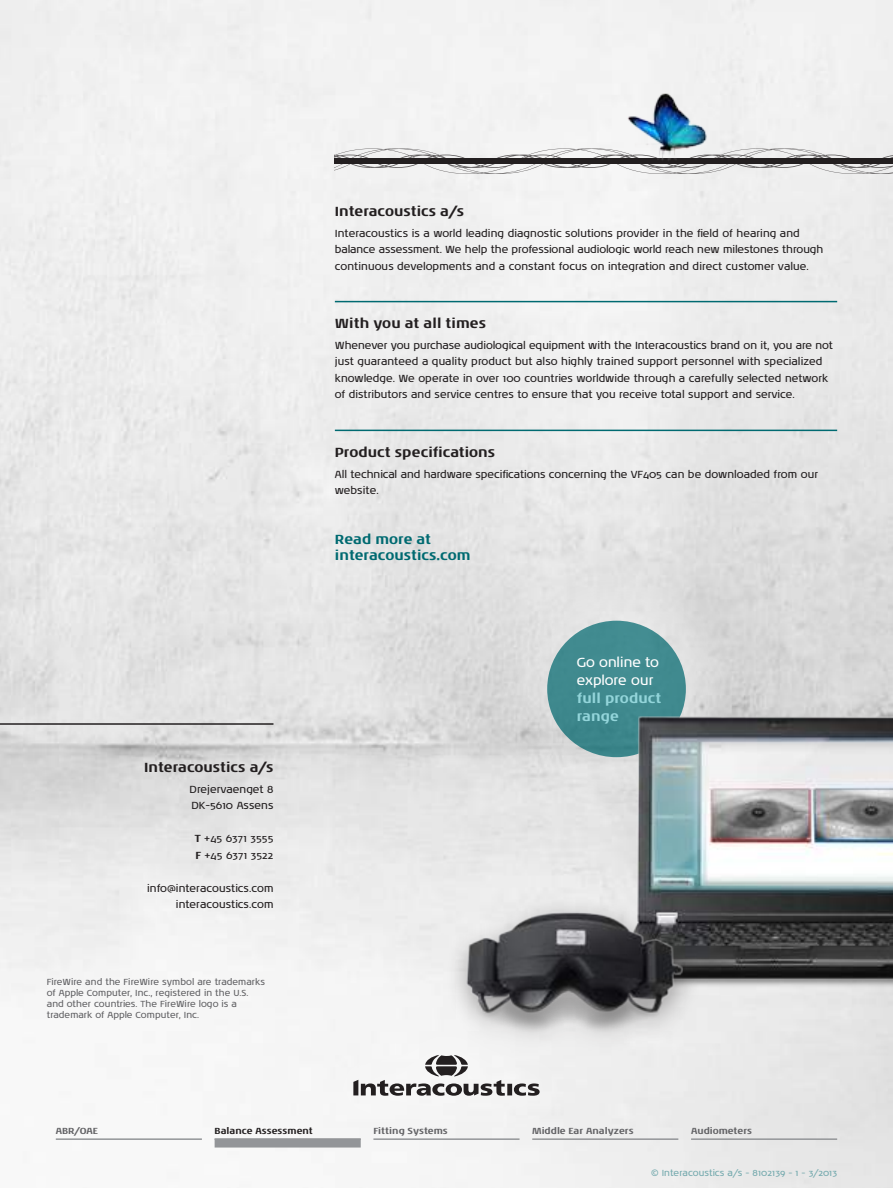
<style>
.page{position:relative;width:893px;height:1188px;background:#fff}
.page>*{position:absolute;margin:0;border:0;box-sizing:border-box;transform-origin:0 0}
.t1{font:700 13.5px "Noa LT Pro";color:#231f20}
.t2{font:700 13.5px/16.5px "Noa LT Pro";color:#006a71}
.t3{font:13.5px/18px "Noa LT Pro";color:#fff}
.t4{font:700 13.5px/18px "Noa LT Pro";color:#93d5da}
.t5{font:10.5px/16.5px "Noa LT Pro";color:#231f20}
.t6{font:9px/10.8px "Noa LT Pro";color:#636366}
.t7{font:700 9px "Noa LT Pro";color:#636366}
.t8{font:9px "Noa LT Pro";color:#75aaae}
.t9{font:700 9px "Noa LT Pro";letter-spacing:.005em;color:#231f20}
.s1{font-weight:700}
</style>
<div class="page">
<img style="left:0;top:0;width:893px;height:1188px">
<div style="left:0;top:699px;width:295px;height:49px;background:#fff;opacity:.55"></div>
<hr style="left:0;top:723px;width:273px;height:2px;background:#231f20">
<div style="left:303px;top:1005px;width:286px;height:143px;background:#f5f5f5"></div>
<svg style="left:353px;top:1055px;width:187px;height:41px"></svg>
<hr style="left:335px;top:301px;width:502px;height:1px;background:#006a71">
<hr style="left:335px;top:430px;width:502px;height:1px;background:#006a71">
<div style="left:483px;top:556px;width:267px;height:266px;background:#fff;opacity:.49"></div>
<div style="left:547px;top:621px;width:139px;height:136px;background:#408a8f;border-radius:50%"></div>
<svg style="left:335px;top:148px;width:558px;height:26px"></svg>
<div style="left:335px;top:159px;width:558px;height:5px;background:#231f20"></div>
<div style="left:215px;top:1139px;width:146px;height:9px;background:#939598"></div>
<hr style="left:215px;top:1138px;width:146px;height:2px;background:#939598">
<hr style="left:373px;top:1138px;width:147px;height:2px;background:#939598">
<hr style="left:532px;top:1138px;width:146px;height:2px;background:#939598">
<hr style="left:56px;top:1138px;width:146px;height:2px;background:#939598">
<hr style="left:691px;top:1138px;width:146px;height:2px;background:#939598">
<img style="left:614px;top:694px;width:279px;height:361px">
<img style="left:625px;top:83px;width:87px;height:85px">
<div style="left:444px;top:898px;width:261px;height:160px;background:#efefef"></div>
<img style="left:435px;top:881px;width:320px;height:162px">
<p class="t1" style="left:335px;top:201px;width:131px">Interacoustics a/s</p>
<p class="t5" style="left:335px;top:224px;width:490px">Interacoustics is a world leading diagnostic solutions provider in the field of hearing and balance assessment. We help the professional audiologic world reach new milestones through continuous developments and a constant focus on integration and direct customer value.</p>
<p class="t1" style="left:335px;top:313px;width:153px">With you at all times</p>
<p class="t5" style="left:335px;top:337px;width:499px">Whenever you purchase audiological equipment with the Interacoustics brand on it, you are not just guaranteed a quality product but also highly trained support personnel with specialized knowledge. We operate in over 100 countries worldwide through a carefully selected network of distributors and service centres to ensure that you receive total support and service.</p>
<p class="t1" style="left:335px;top:442px;width:162px">Product specifications</p>
<p class="t5" style="left:335px;top:465px;width:485px">All technical and hardware specifications concerning the VF405 can be downloaded from our website.</p>
<p class="t2" style="left:335px;top:530px;width:137px">Read more at interacoustics.com</p>
<p class="t1" style="left:144px;top:757px;width:131px">Interacoustics a/s</p>
<p class="t5" style="left:190px;top:780px;width:85px">Drejervaenget 8<br>DK-5610 Assens</p>
<p class="t5" style="left:195px;top:830px;width:80px"><span class="s1">T</span> +45 6371 3555<br><span class="s1">F</span> +45 6371 3522</p>
<p class="t5" style="left:147px;top:879px;width:128px;text-align:right">info@interacoustics.com interacoustics.com</p>
<p class="t6" style="left:47px;top:977px;width:220px">FireWire and the FireWire symbol are trademarks of Apple Computer, Inc., registered in the U.S. and other countries. The FireWire logo is a trademark of Apple Computer, Inc.</p>
<p class="t3" style="left:577px;top:653px;width:84px">Go online to explore our</p>
<p class="t4" style="left:577px;top:688px;width:86px">full product range</p>
<p class="t7" style="left:56px;top:1123px;width:44px">ABR/OAE</p>
<p class="t9" style="left:215px;top:1123px;width:100px">Balance Assessment</p>
<p class="t7" style="left:373px;top:1123px;width:76px">Fitting Systems</p>
<p class="t7" style="left:532px;top:1123px;width:103px">Middle Ear Analyzers</p>
<p class="t7" style="left:691px;top:1123px;width:63px">Audiometers</p>
<p class="t8" style="left:651px;top:1166px;width:188px">© Interacoustics a/s - 8102139 - 1 - 3/2013</p>
</div>
